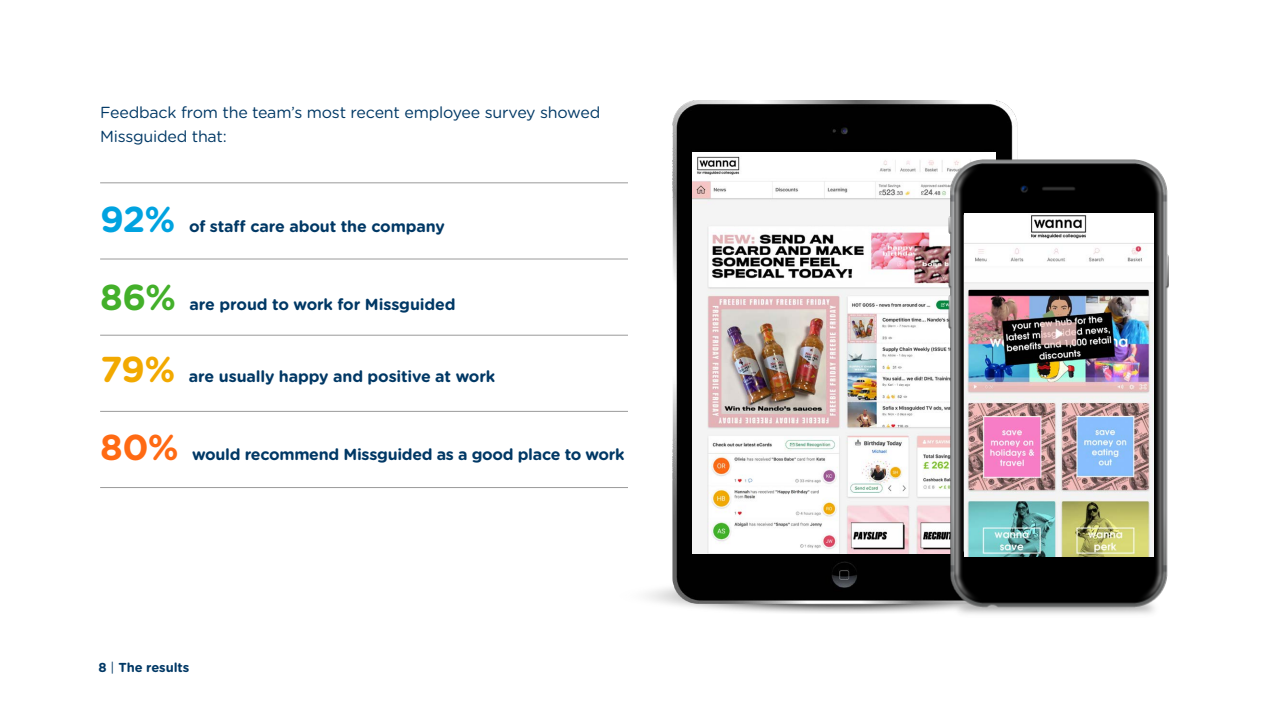
<style>
.page{position:relative;width:1280px;height:720px;background:#fff}
.page>*{position:absolute;margin:0;border:0;box-sizing:border-box;transform-origin:0 0}
.body{font:700 36px "Gotham Rounded";color:#00a3e0}
.body-2{font:700 36px "Gotham Rounded";color:#43b02a}
.body-3{font:700 36px "Gotham Rounded";color:#f2a900}
.body-4{font:700 36px "Gotham Rounded";color:#ff6a13}
.body-5{font:700 16px "Gotham Rounded";letter-spacing:-.015em;color:#003865}
.body-6{font:16px/24px "Gotham Rounded";letter-spacing:-.015em;color:#003865}
.t1{font:700 13px "Gotham Rounded";letter-spacing:-.01em;color:#003865}
.s1{font-weight:400}
</style>
<div class="page">
<img style="left:619px;top:100px;width:399px;height:513px">
<img style="left:692px;top:152px;width:304px;height:401px">
<hr style="left:100px;top:259px;width:528px;height:1px;background:#9a9a9a">
<hr style="left:100px;top:335px;width:528px;height:1px;background:#9a9a9a">
<hr style="left:100px;top:411px;width:528px;height:1px;background:#9a9a9a">
<hr style="left:100px;top:487px;width:528px;height:1px;background:#9a9a9a">
<hr style="left:100px;top:182px;width:528px;height:1px;background:#9a9a9a">
<img style="left:922px;top:154px;width:247px;height:460px">
<img style="left:964px;top:213px;width:190px;height:343px">
<p class="body-6" style="left:100px;top:100px;width:502px">Feedback from the team’s most recent employee survey showed<br>Missguided that:</p>
<p class="body" style="left:100px;top:193px;width:77px">92%</p>
<p class="body-5" style="left:189px;top:215px;width:257px">of staff care about the company</p>
<p class="body-2" style="left:100px;top:271px;width:78px">86%</p>
<p class="body-5" style="left:190px;top:293px;width:267px">are proud to work for Missguided</p>
<p class="body-3" style="left:100px;top:343px;width:77px">79%</p>
<p class="body-5" style="left:189px;top:365px;width:308px">are usually happy and positive at work</p>
<p class="body-4" style="left:100px;top:421px;width:80px">80%</p>
<p class="body-5" style="left:192px;top:443px;width:434px">would recommend Missguided as a good place to work</p>
<p class="t1" style="left:98px;top:658px;width:92px">8 <span class="s1">|</span> The results</p>
</div>
